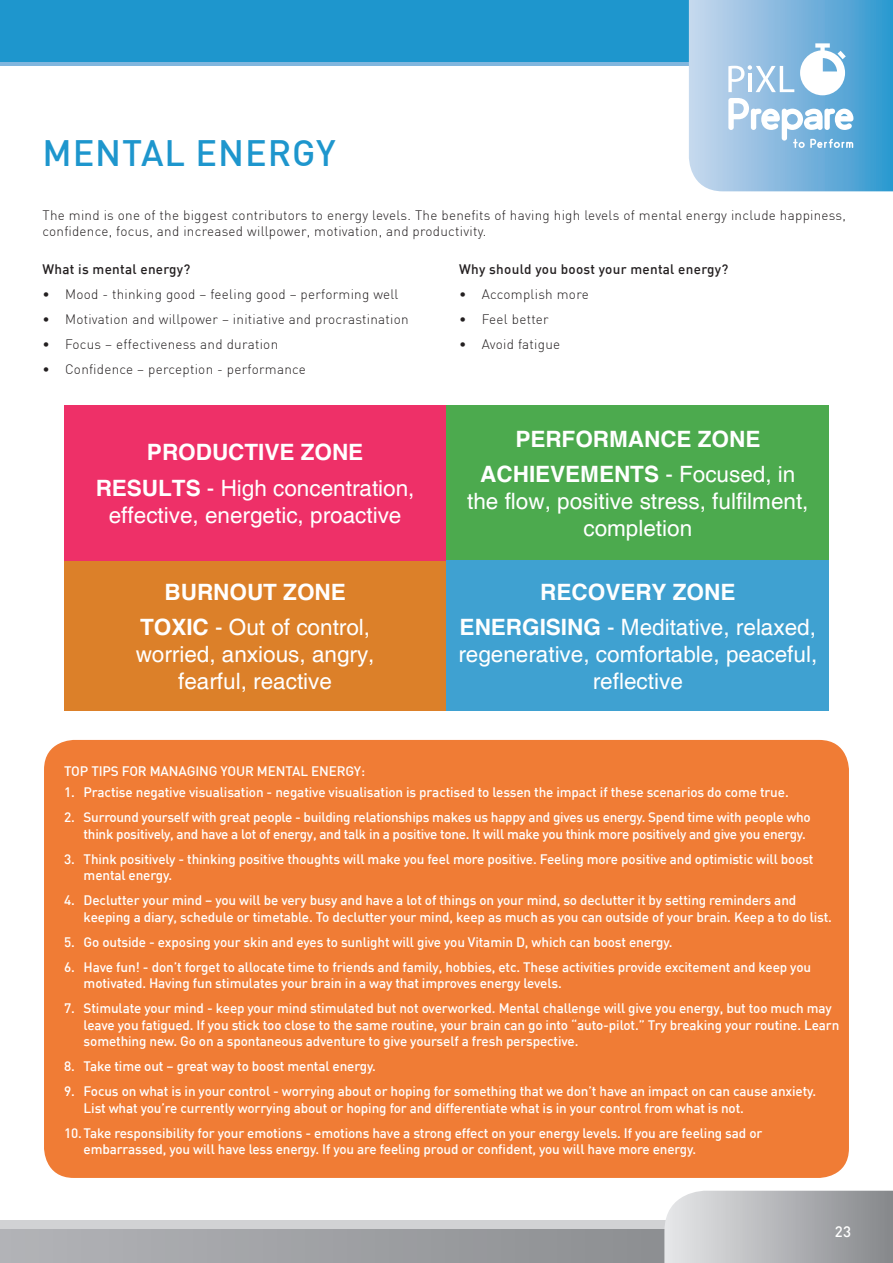
<style>
.page{position:relative;width:893px;height:1263px;background:#fff}
.page>*{position:absolute;margin:0;border:0;box-sizing:border-box;transform-origin:0 0}
.t1{font:500 36px "DIN";letter-spacing:.025em;color:#1e96cd}
.t2{font:22.5px/27px "Helvetica";color:#fff;text-align:center}
.t3{font:700 22.5px "Helvetica";color:#fff}
.t4{font:500 15px "DIN";color:#fff}
.subhead{font:500 13.5px/16.5px "DIN";letter-spacing:-.01em;color:#fff}
.t5{font:300 13.5px/16.5px "DIN";letter-spacing:.02em;color:#231f20}
.t6{font:500 13.5px "DIN";letter-spacing:.02em;color:#231f20}
.s1{font-weight:700}
</style>
<div class="page">
<div style="left:0;top:1220px;width:893px;height:43px;background:#d1d2d4"></div>
<div style="left:0;top:4px;width:893px;height:62px;background:#81b6de"></div>
<div style="left:0;top:0;width:893px;height:62px;background:#1e96cd"></div>
<svg style="left:0;top:1229px;width:664px;height:34px;background:#9fa0a4"></svg>
<svg style="left:664px;top:1191px;width:229px;height:72px"></svg>
<div style="left:44px;top:740px;width:805px;height:438px;background:#f07c35;border-radius:30px"></div>
<div style="left:64px;top:560px;width:382px;height:151px;background:#dc8029"></div>
<div style="left:64px;top:405px;width:382px;height:155px;background:#ee3068"></div>
<div style="left:446px;top:405px;width:383px;height:155px;background:#4caa4e"></div>
<div style="left:446px;top:560px;width:383px;height:151px;background:#3fa1d1"></div>
<svg style="left:689px;top:0;width:204px;height:191px;background:#8dbfe1"></svg>
<p class="t1" style="left:43px;top:130px;width:295px">MENTAL ENERGY</p>
<p class="t5" style="left:43px;top:206px;width:805px">The mind is one of the biggest contributors to energy levels. The benefits of having high levels of mental energy include happiness, confidence, focus, and increased willpower, motivation, and productivity.</p>
<p class="t6" style="left:43px;top:261px;width:149px">What is mental energy?</p>
<p class="t5" style="left:43px;top:286px;width:357px">• Mood - thinking good – feeling good – performing well</p>
<p class="t5" style="left:43px;top:311px;width:368px">• Motivation and willpower – initiative and procrastination</p>
<p class="t5" style="left:43px;top:336px;width:237px">• Focus – effectiveness and duration</p>
<p class="t5" style="left:43px;top:361px;width:265px">• Confidence – perception - performance</p>
<p class="t3" style="left:147px;top:438px;width:218px">PRODUCTIVE ZONE</p>
<p class="t2" style="left:96px;top:475px;width:320px"><span class="s1">RESULTS</span> - High concentration, effective, energetic, proactive</p>
<p class="t3" style="left:164px;top:577px;width:183px">BURNOUT ZONE</p>
<p class="t2" style="left:136px;top:614px;width:240px;text-align:left"><span class="s1">TOXIC</span> - Out of control, worried, anxious, angry,</p>
<p class="t2" style="left:178px;top:668px;width:155px">fearful, reactive</p>
<p class="t6" style="left:459px;top:261px;width:270px">Why should you boost your mental energy?</p>
<p class="t5" style="left:459px;top:286px;width:131px">• Accomplish more</p>
<p class="t5" style="left:459px;top:311px;width:91px">• Feel better</p>
<p class="t5" style="left:459px;top:336px;width:102px">• Avoid fatigue</p>
<p class="t3" style="left:515px;top:424px;width:247px">PERFORMANCE ZONE</p>
<p class="t2" style="left:467px;top:461px;width:343px"><span class="s1">ACHIEVEMENTS</span> - Focused, in the flow, positive stress, fulfilment, completion</p>
<p class="t3" style="left:540px;top:577px;width:197px">RECOVERY ZONE</p>
<p class="t2" style="left:458px;top:614px;width:360px"><span class="s1">ENERGISING</span> - Meditative, relaxed, regenerative, comfortable, peaceful, reflective</p>
<p class="subhead" style="left:64px;top:763px;width:303px">TOP TIPS FOR MANAGING YOUR MENTAL ENERGY:</p>
<p class="subhead" style="left:64px;top:784px;width:726px">1. Practise negative visualisation - negative visualisation is practised to lessen the impact if these scenarios do come true.</p>
<p class="subhead" style="left:84px;top:809px;width:729px;text-indent:-19px">2. Surround yourself with great people - building relationships makes us happy and gives us energy. Spend time with people who think positively, and have a lot of energy, and talk in a positive tone. It will make you think more positively and give you energy.</p>
<p class="subhead" style="left:84px;top:850px;width:731px;text-indent:-19px">3. Think positively - thinking positive thoughts will make you feel more positive. Feeling more positive and optimistic will boost mental energy.</p>
<p class="subhead" style="left:84px;top:892px;width:750px;text-indent:-19px">4. Declutter your mind – you will be very busy and have a lot of things on your mind, so declutter it by setting reminders and keeping a diary, schedule or timetable. To declutter your mind, keep as much as you can outside of your brain. Keep a to do list.</p>
<p class="subhead" style="left:64px;top:933px;width:610px">5. Go outside - exposing your skin and eyes to sunlight will give you Vitamin D, which can boost energy.</p>
<p class="subhead" style="left:84px;top:958px;width:729px;text-indent:-19px">6. Have fun! - don’t forget to allocate time to friends and family, hobbies, etc. These activities provide excitement and keep you motivated. Having fun stimulates your brain in a way that improves energy levels.</p>
<p class="subhead" style="left:84px;top:1000px;width:757px;text-indent:-19px">7. Stimulate your mind - keep your mind stimulated but not overworked. Mental challenge will give you energy, but too much may leave you fatigued. If you stick too close to the same routine, your brain can go into “auto-pilot.” Try breaking your routine. Learn something new. Go on a spontaneous adventure to give yourself a fresh perspective.</p>
<p class="subhead" style="left:64px;top:1058px;width:313px">8. Take time out – great way to boost mental energy.</p>
<p class="subhead" style="left:84px;top:1083px;width:734px;text-indent:-19px">9. Focus on what is in your control - worrying about or hoping for something that we don’t have an impact on can cause anxiety.<br>List what you’re currently worrying about or hoping for and differentiate what is in your control from what is not.</p>
<p class="subhead" style="left:84px;top:1124px;width:680px;text-indent:-19px">10.Take responsibility for your emotions - emotions have a strong effect on your energy levels. If you are feeling sad or embarrassed, you will have less energy. If you are feeling proud or confident, you will have more energy.</p>
<p class="t4" style="left:835px;top:1222px;width:18px">23</p>
</div>
